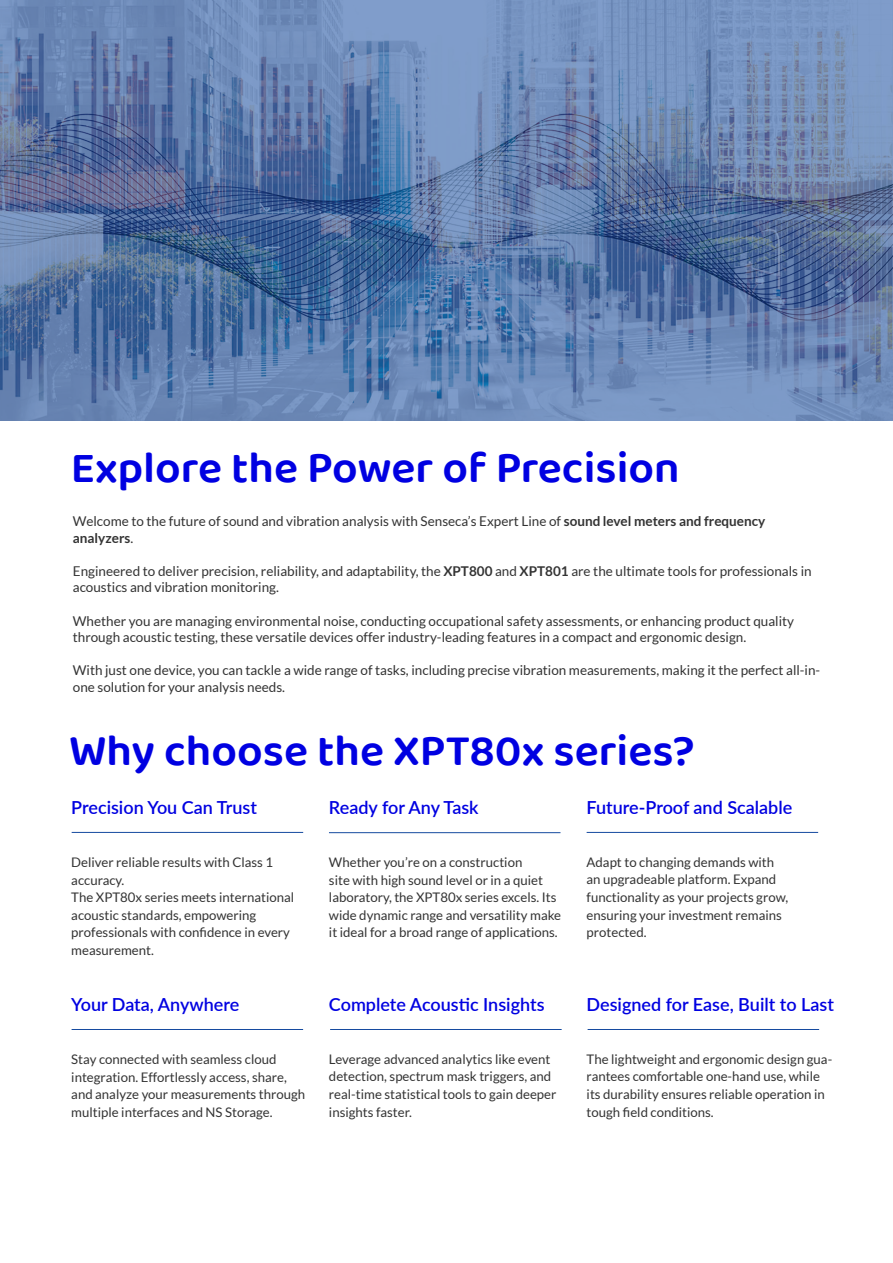
<style>
.page{position:relative;width:893px;height:1263px;background:#fff}
.page>*{position:absolute;margin:0;border:0;box-sizing:border-box;transform-origin:0 0}
.t1{font:600 45px "Baloo 2";color:#0000e1}
.t2{font:600 18px "Lato";color:#0000e1}
.t3{font:13.5px/16.5px "Lato";color:#333}
.t4{font:13.2px/17.5px "Lato";color:#333}
.s1{font-weight:700}
</style>
<div class="page">
<svg style="left:0;top:0;width:893px;height:420px;background:#617ead"></svg>
<hr style="left:72px;top:832px;width:231px;height:1px;background:#154a9f">
<hr style="left:587px;top:832px;width:231px;height:1px;background:#154a9f">
<hr style="left:72px;top:1029px;width:231px;height:1px;background:#154a9f">
<hr style="left:330px;top:1029px;width:232px;height:1px;background:#154a9f">
<hr style="left:588px;top:1029px;width:231px;height:1px;background:#154a9f">
<hr style="left:329px;top:832px;width:231px;height:1px;background:#154a9f">
<p class="t1" style="left:71px;top:435px;width:610px">Explore the Power of Precision</p>
<p class="t3" style="left:73px;top:513px;width:694px">Welcome to the future of sound and vibration analysis with Senseca’s Expert Line of <span class="s1">sound level meters and frequency analyzers</span>.</p>
<p class="t3" style="left:73px;top:563px;width:740px">Engineered to deliver precision, reliability, and adaptability, the <span class="s1">XPT800</span> and <span class="s1">XPT801</span> are the ultimate tools for professionals in acoustics and vibration monitoring.</p>
<p class="t3" style="left:73px;top:612px;width:723px">Whether you are managing environmental noise, conducting occupational safety assessments, or enhancing product quality through acoustic testing, these versatile devices offer industry-leading features in a compact and ergonomic design.</p>
<p class="t3" style="left:73px;top:662px;width:749px">With just one device, you can tackle a wide range of tasks, including precise vibration measurements, making it the perfect all-in&shy;one solution for your analysis needs.</p>
<p class="t1" style="left:69px;top:717px;width:627px">Why choose the XPT80x series?</p>
<p class="t2" style="left:71px;top:794px;width:187px">Precision You Can Trust</p>
<p class="t2" style="left:587px;top:794px;width:207px">Future-Proof and Scalable</p>
<p class="t2" style="left:329px;top:794px;width:151px">Ready for Any Task</p>
<p class="t4" style="left:71px;top:853px;width:203px">Deliver reliable results with Class 1 accuracy.</p>
<p class="t4" style="left:71px;top:888px;width:224px">The XPT80x series meets international acoustic standards, empowering professionals with confidence in every measurement.</p>
<p class="t2" style="left:71px;top:991px;width:170px">Your Data, Anywhere</p>
<p class="t4" style="left:71px;top:1050px;width:235px">Stay connected with seamless cloud integration. Effortlessly access, share, and analyze your measurements through multiple interfaces and NS Storage.</p>
<p class="t4" style="left:329px;top:853px;width:234px">Whether you’re on a construction<br>site with high sound level or in a quiet laboratory, the XPT80x series excels. Its wide dynamic range and versatility make it ideal for a broad range of applications.</p>
<p class="t2" style="left:329px;top:991px;width:217px">Complete Acoustic Insights</p>
<p class="t4" style="left:329px;top:1050px;width:229px">Leverage advanced analytics like event detection, spectrum mask triggers, and real-time statistical tools to gain deeper insights faster.</p>
<p class="t4" style="left:587px;top:853px;width:203px">Adapt to changing demands with an upgradeable platform. Expand functionality as your projects grow, ensuring your investment remains protected.</p>
<p class="t2" style="left:587px;top:991px;width:249px">Designed for Ease, Built to Last</p>
<p class="t4" style="left:587px;top:1050px;width:247px">The lightweight and ergonomic design gua&shy;rantees comfortable one-hand use, while its durability ensures reliable operation in tough field conditions.</p>
</div>
